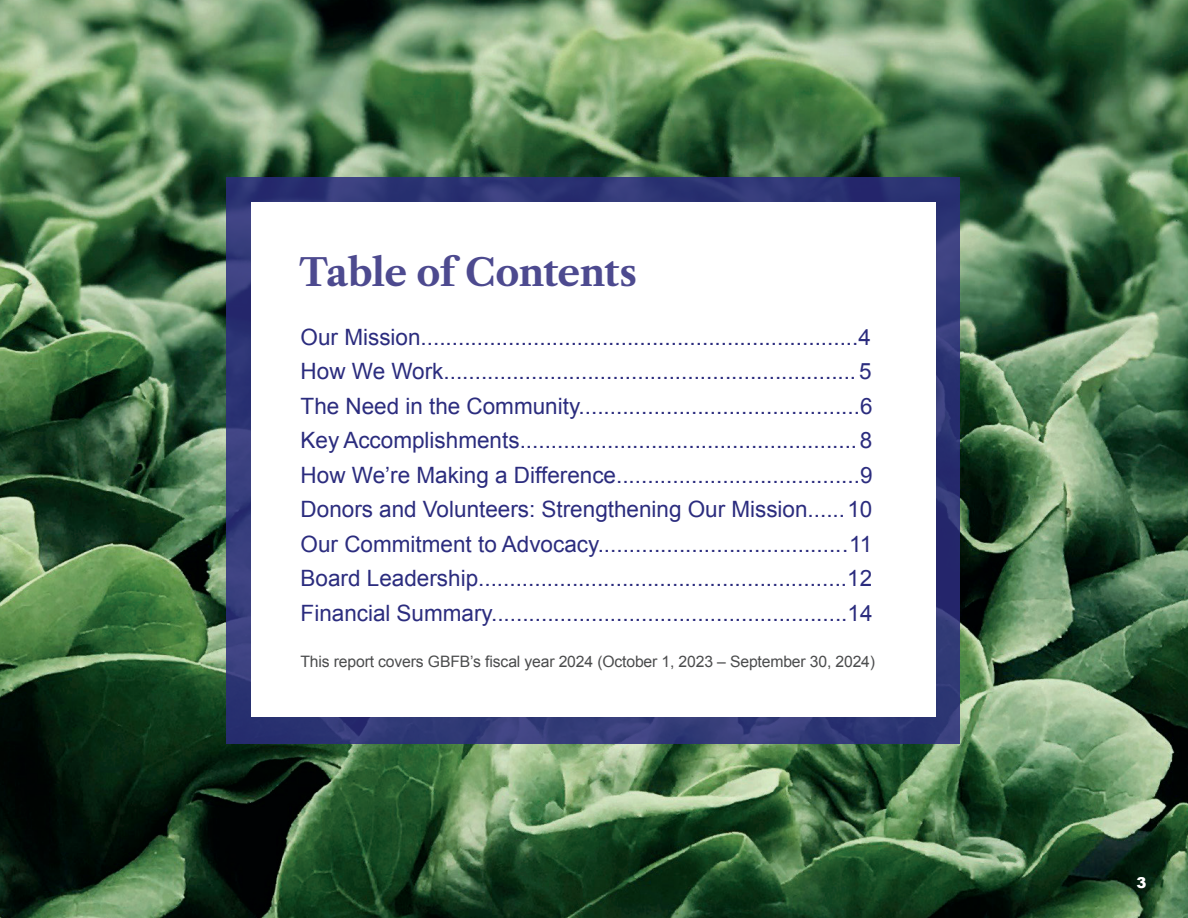
<style>
.page{position:relative;width:1188px;height:918px;background:#fff}
.page>*{position:absolute;margin:0;border:0;box-sizing:border-box;transform-origin:0 0}
.QUOTE2-Mac{font:700 37.5px "Libre Caslon Text";letter-spacing:-.02em;color:#4d4a8f}
.t1{font:22.5px/34.5px "Arial";color:#2b2c7e}
.t2{font:15.75px "Arial";letter-spacing:-.01em;color:#4b4c4d}
.QUOTE2-Mac-2{font:900 15px "Arial";color:#fff}
</style>
<div class="page">
<img style="left:0;top:0;width:1188px;height:918px">
<svg style="left:226px;top:177px;width:734px;height:567px;background:#383e7b"></svg>
<div style="left:252px;top:202px;width:684px;height:515px;background:#fff"></div>
<img style="left:0;top:0;width:1px;height:270px">
<p class="QUOTE2-Mac" style="left:299px;top:249px;width:340px">Table of Contents</p>
<p class="t1" style="left:301px;top:320px;width:572px">Our Mission......................................................................4</p>
<p class="t1" style="left:301px;top:354px;width:572px">How We Work..................................................................5</p>
<p class="t1" style="left:301px;top:389px;width:573px">The Need in the Community.............................................6</p>
<p class="t1" style="left:301px;top:423px;width:573px">Key Accomplishments......................................................8</p>
<p class="t1" style="left:301px;top:458px;width:573px">How We’re Making a Difference.......................................9<br>Donors and Volunteers: Strengthening Our Mission......10</p>
<p class="t1" style="left:301px;top:527px;width:573px">Our Commitment to Advocacy........................................11<br>Board Leadership...........................................................12</p>
<p class="t1" style="left:301px;top:596px;width:573px">Financial Summary.........................................................14</p>
<p class="t2" style="left:301px;top:651px;width:576px">This report covers GBFB’s fiscal year 2024 (October 1, 2023 – September 30, 2024)</p>
<p class="QUOTE2-Mac-2" style="left:1136px;top:871px;width:12px">3</p>
</div>
